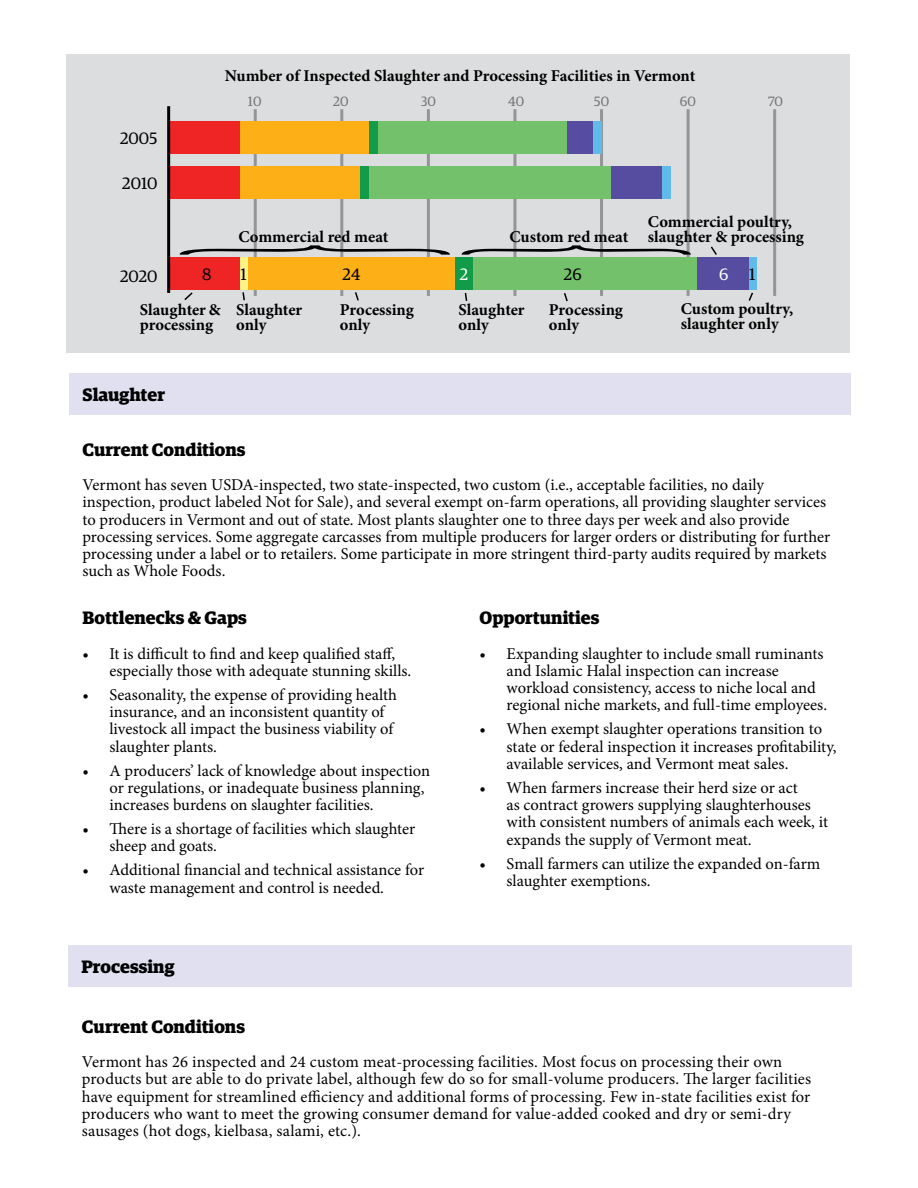
<style>
.page{position:relative;width:918px;height:1188px;background:#fff}
.page>*{position:absolute;margin:0;border:0;box-sizing:border-box;transform-origin:0 0}
.t1{font:700 18px "Guardian Egyp";color:#000}
.t2{font:16.5px/17.2px "Minion Pro";color:#000}
.t3{font:700 16.5px/15px "Minion Pro";color:#000}
.t4{font:16.5px "Guardian Egyp";color:#000}
.t5{font:16.5px "Guardian Egyp";color:#fff}
.t6{font:13.5px "Guardian Egyp";color:#737577}
</style>
<div class="page">
<div style="left:69px;top:373px;width:781px;height:42px;background:#e0e0f1"></div>
<div style="left:68px;top:945px;width:783px;height:42px;background:#e0e0f1"></div>
<div style="left:67px;top:54px;width:783px;height:298px;background:#dcddde"></div>
<hr style="left:254px;top:109px;width:3px;height:187px;background:#939598">
<hr style="left:340px;top:109px;width:3px;height:187px;background:#939598">
<hr style="left:427px;top:109px;width:3px;height:187px;background:#939598">
<hr style="left:513px;top:109px;width:3px;height:187px;background:#939598">
<hr style="left:600px;top:109px;width:3px;height:187px;background:#939598">
<hr style="left:687px;top:109px;width:3px;height:187px;background:#939598">
<hr style="left:773px;top:109px;width:3px;height:187px;background:#939598">
<div style="left:593px;top:121px;width:9px;height:33px;background:#61bbea"></div>
<div style="left:662px;top:166px;width:9px;height:33px;background:#61bbea"></div>
<div style="left:749px;top:258px;width:8px;height:32px;background:#61bbea"></div>
<div style="left:567px;top:121px;width:26px;height:33px;background:#564ca0"></div>
<div style="left:611px;top:166px;width:51px;height:33px;background:#564ca0"></div>
<div style="left:697px;top:258px;width:52px;height:32px;background:#564ca0"></div>
<div style="left:377px;top:121px;width:190px;height:33px;background:#73c16b"></div>
<div style="left:369px;top:166px;width:242px;height:33px;background:#73c16b"></div>
<div style="left:472px;top:258px;width:225px;height:32px;background:#73c16b"></div>
<div style="left:369px;top:121px;width:8px;height:33px;background:#129b48"></div>
<div style="left:360px;top:166px;width:9px;height:33px;background:#129b48"></div>
<div style="left:455px;top:258px;width:17px;height:32px;background:#129b48"></div>
<div style="left:239px;top:121px;width:130px;height:33px;background:#fcaf17"></div>
<div style="left:239px;top:166px;width:121px;height:33px;background:#fcaf17"></div>
<div style="left:248px;top:258px;width:207px;height:32px;background:#fcaf17"></div>
<div style="left:239px;top:258px;width:9px;height:32px;background:#fef387"></div>
<div style="left:170px;top:121px;width:69px;height:33px;background:#ee2524"></div>
<div style="left:170px;top:166px;width:69px;height:33px;background:#ee2524"></div>
<div style="left:170px;top:258px;width:69px;height:32px;background:#ee2524"></div>
<hr style="left:167px;top:106px;width:3px;height:187px;background:#000">
<svg style="left:184px;top:292px;width:9px;height:9px"></svg>
<svg style="left:242px;top:292px;width:3px;height:9px"></svg>
<svg style="left:355px;top:292px;width:4px;height:9px"></svg>
<svg style="left:464px;top:293px;width:4px;height:8px"></svg>
<svg style="left:564px;top:293px;width:4px;height:9px"></svg>
<svg style="left:710px;top:246px;width:7px;height:9px"></svg>
<svg style="left:748px;top:292px;width:5px;height:9px"></svg>
<svg style="left:180px;top:245px;width:270px;height:10px"></svg>
<svg style="left:462px;top:245px;width:229px;height:10px"></svg>
<p class="t3" style="left:225px;top:68px;width:472px">Number of Inspected Slaughter and Processing Facilities in Vermont</p>
<p class="t4" style="left:120px;top:127px;width:39px">2005</p>
<p class="t4" style="left:122px;top:172px;width:37px">2010</p>
<p class="t6" style="left:248px;top:92px;width:15px">10</p>
<p class="t6" style="left:333px;top:92px;width:17px">20</p>
<p class="t6" style="left:421px;top:92px;width:17px">30</p>
<p class="t6" style="left:508px;top:92px;width:18px">40</p>
<p class="t6" style="left:594px;top:92px;width:17px">50</p>
<p class="t6" style="left:680px;top:92px;width:18px">60</p>
<p class="t6" style="left:768px;top:92px;width:17px">70</p>
<p class="t3" style="left:238px;top:229px;width:152px">Commercial red meat</p>
<p class="t3" style="left:510px;top:229px;width:120px">Custom red meat</p>
<p class="t3" style="left:648px;top:214px;width:158px">Commercial poultry, slaughter &amp; processing</p>
<p class="t4" style="left:202px;top:263px;width:11px">8</p>
<p class="t4" style="left:241px;top:263px;width:8px">1</p>
<p class="t4" style="left:343px;top:263px;width:19px">24</p>
<p class="t5" style="left:460px;top:263px;width:10px">2</p>
<p class="t4" style="left:564px;top:263px;width:19px">26</p>
<p class="t5" style="left:719px;top:263px;width:11px">6</p>
<p class="t4" style="left:749px;top:263px;width:8px">1</p>
<p class="t4" style="left:120px;top:265px;width:39px">2020</p>
<p class="t3" style="left:140px;top:302px;width:82px">Slaughter &amp; processing</p>
<p class="t3" style="left:236px;top:302px;width:67px">Slaughter only</p>
<p class="t3" style="left:681px;top:301px;width:114px">Custom poultry, slaughter only</p>
<p class="t3" style="left:340px;top:302px;width:76px">Processing only</p>
<p class="t3" style="left:459px;top:302px;width:67px">Slaughter only</p>
<p class="t3" style="left:549px;top:302px;width:76px">Processing only</p>
<p class="t1" style="left:82px;top:381px;width:84px">Slaughter</p>
<p class="t1" style="left:82px;top:436px;width:165px">Current Conditions</p>
<p class="t2" style="left:82px;top:476px;width:749px">Vermont has seven USDA-inspected, two state-inspected, two custom (i.e., acceptable facilities, no daily inspection, product labeled Not for Sale), and several exempt on-farm operations, all providing slaughter services to producers in Vermont and out of state. Most plants slaughter one to three days per week and also provide processing services. Some aggregate carcasses from multiple producers for larger orders or distributing for further processing under a label or to retailers. Some participate in more stringent third-party audits required by markets such as Whole Foods.</p>
<p class="t1" style="left:82px;top:604px;width:166px">Bottlenecks &amp; Gaps</p>
<p class="t2" style="left:109px;top:645px;width:303px;text-indent:-27px">• It is difficult to find and keep qualified staff, especially those with adequate stunning skills.</p>
<p class="t2" style="left:109px;top:686px;width:289px;text-indent:-27px">• Seasonality, the expense of providing health insurance, and an inconsistent quantity of livestock all impact the business viability of slaughter plants.</p>
<p class="t2" style="left:109px;top:762px;width:322px;text-indent:-27px">• A producers’ lack of knowledge about inspection or regulations, or inadequate business planning, increases burdens on slaughter facilities.</p>
<p class="t2" style="left:109px;top:820px;width:307px;text-indent:-27px">• There is a shortage of facilities which slaughter sheep and goats.</p>
<p class="t2" style="left:109px;top:861px;width:316px;text-indent:-27px">• Additional financial and technical assistance for waste management and control is needed.</p>
<p class="t1" style="left:81px;top:953px;width:95px">Processing</p>
<p class="t1" style="left:480px;top:604px;width:121px">Opportunities</p>
<p class="t2" style="left:507px;top:645px;width:322px;text-indent:-27px">• Expanding slaughter to include small ruminants and Islamic Halal inspection can increase workload consistency, access to niche local and regional niche markets, and full-time employees.</p>
<p class="t2" style="left:507px;top:720px;width:331px;text-indent:-27px">• When exempt slaughter operations transition to state or federal inspection it increases profitability, available services, and Vermont meat sales.</p>
<p class="t2" style="left:507px;top:779px;width:323px;text-indent:-27px">• When farmers increase their herd size or act<br>as contract growers supplying slaughterhouses with consistent numbers of animals each week, it expands the supply of Vermont meat.</p>
<p class="t2" style="left:507px;top:855px;width:315px;text-indent:-27px">• Small farmers can utilize the expanded on-farm slaughter exemptions.</p>
<p class="t1" style="left:82px;top:1013px;width:165px">Current Conditions</p>
<p class="t2" style="left:82px;top:1053px;width:731px">Vermont has 26 inspected and 24 custom meat-processing facilities. Most focus on processing their own products but are able to do private label, although few do so for small-volume producers. The larger facilities have equipment for streamlined efficiency and additional forms of processing. Few in-state facilities exist for producers who want to meet the growing consumer demand for value-added cooked and dry or semi-dry sausages (hot dogs, kielbasa, salami, etc.).</p>
</div>
